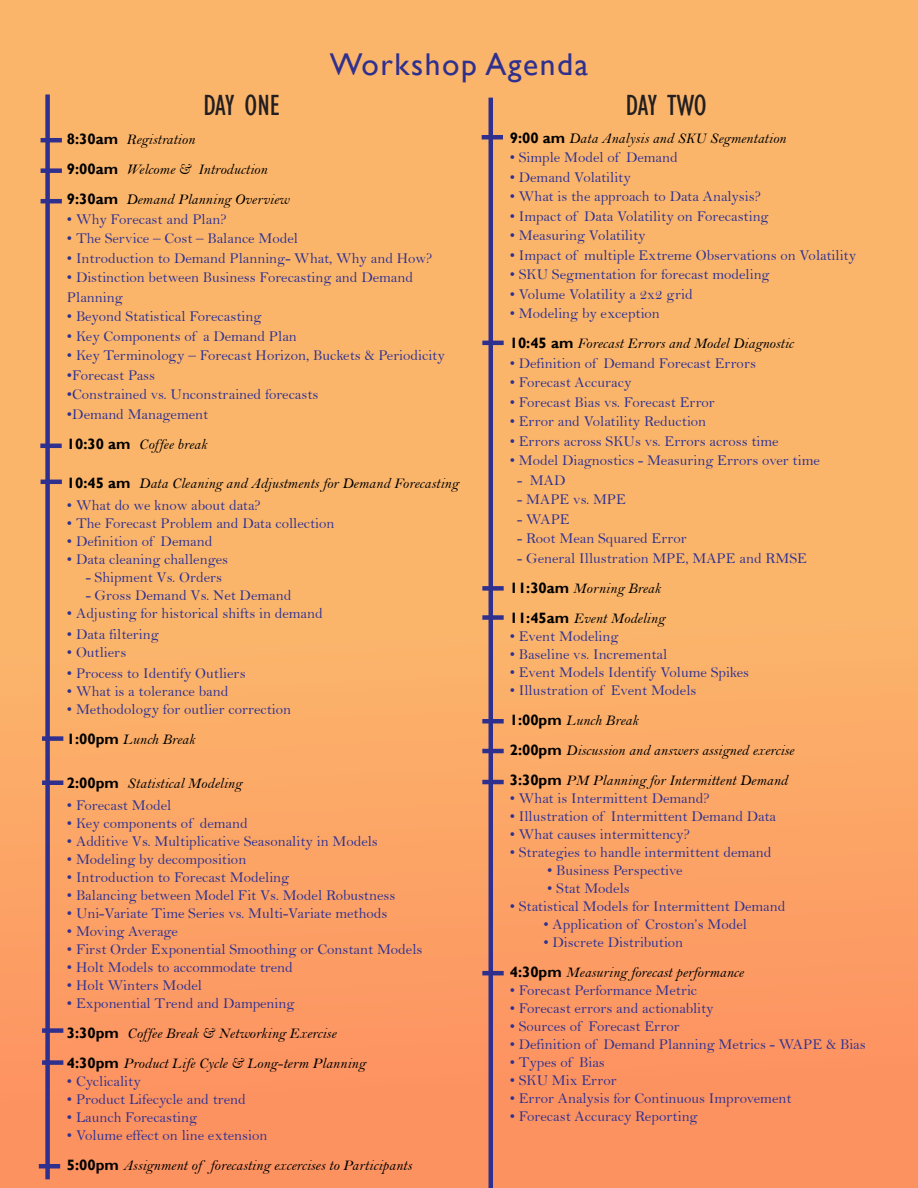
<style>
.page{position:relative;width:918px;height:1188px;background:#fff}
.page>*{position:absolute;margin:0;border:0;box-sizing:border-box;transform-origin:0 0}
.t1{font:31.5px "Gill Sans";letter-spacing:.05em;color:#2f308e}
.t2{font:condensed 30px "Gill Sans";letter-spacing:-.02em;color:#231f20}
.t3{font:15px/19.5px "Bell";color:#2e3192}
.t4{font:15px "Bell MT Italic";color:#000}
.s1{font-family:"Gill Sans";font-weight:700}
</style>
<div class="page">
<div style="left:0;top:0;width:918px;height:1188px;background:linear-gradient(to bottom,#fabf6e,#fc9763)"></div>
<div style="left:45px;top:94px;width:5px;height:1085px;background:#2f308e"></div>
<hr style="left:489px;top:98px;width:4px;height:1090px;background:#2f308e">
<hr style="left:41px;top:138px;width:21px;height:4px;background:#2f308e">
<div style="left:41px;top:168px;width:21px;height:5px;background:#2f308e"></div>
<hr style="left:41px;top:199px;width:21px;height:4px;background:#2f308e">
<hr style="left:40px;top:444px;width:22px;height:4px;background:#2f308e">
<hr style="left:41px;top:480px;width:21px;height:4px;background:#2f308e">
<div style="left:42px;top:736px;width:21px;height:5px;background:#2f308e"></div>
<div style="left:42px;top:780px;width:21px;height:5px;background:#2f308e"></div>
<div style="left:42px;top:1028px;width:21px;height:5px;background:#2f308e"></div>
<div style="left:42px;top:1060px;width:21px;height:5px;background:#2f308e"></div>
<hr style="left:482px;top:135px;width:21px;height:4px;background:#2f308e">
<hr style="left:482px;top:341px;width:22px;height:4px;background:#2f308e">
<div style="left:482px;top:586px;width:22px;height:5px;background:#2f308e"></div>
<div style="left:482px;top:615px;width:22px;height:5px;background:#2f308e"></div>
<div style="left:482px;top:719px;width:22px;height:5px;background:#2f308e"></div>
<hr style="left:482px;top:749px;width:22px;height:4px;background:#2f308e">
<hr style="left:482px;top:780px;width:22px;height:4px;background:#2f308e">
<hr style="left:482px;top:971px;width:22px;height:4px;background:#2f308e">
<hr style="left:39px;top:1164px;width:21px;height:4px;background:#2f308e">
<p class="t1" style="left:330px;top:46px;width:260px">Workshop Agenda</p>
<p class="t2" style="left:203px;top:88px;width:79px">DAY ONE</p>
<p class="t2" style="left:626px;top:88px;width:82px">DAY TWO</p>
<p class="t4" style="left:67px;top:131px;width:129px"><span class="s1">8:30am</span> Registration</p>
<p class="t4" style="left:67px;top:161px;width:202px"><span class="s1">9:00am</span> Welcome &amp; Introduction</p>
<p class="t4" style="left:67px;top:191px;width:224px"><span class="s1">9:30am</span> Demand Planning Overview</p>
<p class="t3" style="left:67px;top:209px;width:161px">• Why Forecast and Plan?</p>
<p class="t3" style="left:67px;top:229px;width:233px">• The Service – Cost – Balance Model</p>
<p class="t3" style="left:67px;top:248px;width:367px">• Introduction to Demand Planning- What, Why and How?</p>
<p class="t3" style="left:67px;top:268px;width:348px">• Distinction between Business Forecasting and Demand<br>Planning</p>
<p class="t3" style="left:67px;top:307px;width:196px">• Beyond Statistical Forecasting</p>
<p class="t3" style="left:67px;top:326px;width:231px">• Key Components of a Demand Plan</p>
<p class="t3" style="left:67px;top:346px;width:379px">• Key Terminology – Forecast Horizon, Buckets &amp; Periodicity</p>
<p class="t3" style="left:67px;top:365px;width:90px">•Forecast Pass</p>
<p class="t3" style="left:67px;top:385px;width:253px">•Constrained vs. Unconstrained forecasts</p>
<p class="t3" style="left:67px;top:404px;width:143px">•Demand Management</p>
<p class="t4" style="left:67px;top:435px;width:142px"><span class="s1">10:30 am</span> Coffee break</p>
<p class="t4" style="left:67px;top:474px;width:393px"><span class="s1">10:45 am</span> Data Cleaning and Adjustments for Demand Forecasting</p>
<p class="t3" style="left:67px;top:496px;width:196px">• What do we know about data?</p>
<p class="t3" style="left:67px;top:514px;width:269px">• The Forecast Problem and Data collection</p>
<p class="t3" style="left:67px;top:532px;width:147px">• Definition of Demand</p>
<p class="t3" style="left:67px;top:550px;width:163px">• Data cleaning challenges</p>
<p class="t3" style="left:86px;top:568px;width:138px">- Shipment Vs. Orders</p>
<p class="t3" style="left:86px;top:586px;width:207px">- Gross Demand Vs. Net Demand</p>
<p class="t3" style="left:67px;top:604px;width:257px">• Adjusting for historical shifts in demand</p>
<p class="t3" style="left:67px;top:625px;width:93px">• Data filtering</p>
<p class="t3" style="left:67px;top:643px;width:61px">• Outliers</p>
<p class="t3" style="left:67px;top:664px;width:180px">• Process to Identify Outliers</p>
<p class="t3" style="left:67px;top:682px;width:163px">• What is a tolerance band</p>
<p class="t3" style="left:67px;top:700px;width:226px">• Methodology for outlier correction</p>
<p class="t4" style="left:67px;top:731px;width:130px"><span class="s1">1:00pm</span> Lunch Break</p>
<p class="t4" style="left:67px;top:774px;width:176px"><span class="s1">2:00pm</span> Statistical Modeling</p>
<p class="t3" style="left:67px;top:796px;width:106px">• Forecast Model</p>
<p class="t3" style="left:67px;top:814px;width:182px">• Key components of demand</p>
<p class="t3" style="left:67px;top:832px;width:312px">• Additive Vs. Multiplicative Seasonality in Models</p>
<p class="t3" style="left:67px;top:850px;width:181px">• Modeling by decomposition</p>
<p class="t3" style="left:67px;top:868px;width:224px">• Introduction to Forecast Modeling</p>
<p class="t3" style="left:67px;top:886px;width:330px">• Balancing between Model Fit Vs. Model Robustness</p>
<p class="t3" style="left:67px;top:904px;width:322px">• Uni-Variate Time Series vs. Multi-Variate methods</p>
<p class="t3" style="left:67px;top:922px;width:113px">• Moving Average</p>
<p class="t3" style="left:67px;top:940px;width:357px">• First Order Exponential Smoothing or Constant Models</p>
<p class="t3" style="left:67px;top:958px;width:227px">• Holt Models to accommodate trend</p>
<p class="t3" style="left:67px;top:976px;width:137px">• Holt Winters Model</p>
<p class="t3" style="left:67px;top:994px;width:229px">• Exponential Trend and Dampening</p>
<p class="t4" style="left:67px;top:1025px;width:271px"><span class="s1">3:30pm</span> Coffee Break &amp; Networking Exercise</p>
<p class="t4" style="left:67px;top:1055px;width:300px"><span class="s1">4:30pm</span> Product Life Cycle &amp; Long-term Planning</p>
<p class="t3" style="left:67px;top:1072px;width:75px">• Cyclicality</p>
<p class="t3" style="left:67px;top:1090px;width:180px">• Product Lifecycle and trend</p>
<p class="t3" style="left:67px;top:1108px;width:132px">• Launch Forecasting</p>
<p class="t3" style="left:67px;top:1126px;width:202px">• Volume effect on line extension</p>
<p class="t4" style="left:67px;top:1157px;width:346px"><span class="s1">5:00pm</span> Assignment of forecasting excercises to Participants</p>
<p class="t4" style="left:510px;top:129px;width:278px"><span class="s1">9:00 am</span> Data Analysis and SKU Segmentation</p>
<p class="t3" style="left:510px;top:148px;width:170px">• Simple Model of Demand</p>
<p class="t3" style="left:510px;top:167px;width:123px">• Demand Volatility</p>
<p class="t3" style="left:510px;top:187px;width:253px">• What is the approach to Data Analysis?</p>
<p class="t3" style="left:510px;top:206px;width:261px">• Impact of Data Volatility on Forecasting</p>
<p class="t3" style="left:510px;top:226px;width:137px">• Measuring Volatility</p>
<p class="t3" style="left:510px;top:245px;width:348px">• Impact of multiple Extreme Observations on Volatility</p>
<p class="t3" style="left:510px;top:265px;width:262px">• SKU Segmentation for forecast modeling</p>
<p class="t3" style="left:510px;top:284px;width:184px">• Volume Volatility a 2x2 grid</p>
<p class="t3" style="left:510px;top:304px;width:152px">• Modeling by exception</p>
<p class="t4" style="left:510px;top:335px;width:285px"><span class="s1">10:45 am</span> Forecast Errors and Model Diagnostic</p>
<p class="t3" style="left:510px;top:353px;width:248px">• Definition of Demand Forecast Errors</p>
<p class="t3" style="left:510px;top:373px;width:123px">• Forecast Accuracy</p>
<p class="t3" style="left:510px;top:392px;width:207px">• Forecast Bias vs. Forecast Error</p>
<p class="t3" style="left:510px;top:412px;width:198px">• Error and Volatility Reduction</p>
<p class="t3" style="left:510px;top:431px;width:270px">• Errors across SKUs vs. Errors across time</p>
<p class="t3" style="left:510px;top:451px;width:312px">• Model Diagnostics - Measuring Errors over time</p>
<p class="t3" style="left:517px;top:470px;width:50px">- MAD</p>
<p class="t3" style="left:517px;top:490px;width:110px">- MAPE vs. MPE</p>
<p class="t3" style="left:517px;top:509px;width:54px">- WAPE</p>
<p class="t3" style="left:517px;top:529px;width:171px">- Root Mean Squared Error</p>
<p class="t3" style="left:517px;top:548px;width:291px">- General Illustration MPE, MAPE and RMSE</p>
<p class="t4" style="left:510px;top:579px;width:152px"><span class="s1">11:30am</span> Morning Break</p>
<p class="t4" style="left:510px;top:609px;width:156px"><span class="s1">11:45am</span> Event Modeling</p>
<p class="t3" style="left:510px;top:626px;width:110px">• Event Modeling</p>
<p class="t3" style="left:510px;top:644px;width:159px">• Baseline vs. Incremental</p>
<p class="t3" style="left:510px;top:662px;width:241px">• Event Models Identify Volume Spikes</p>
<p class="t3" style="left:510px;top:680px;width:188px">• Illustration of Event Models</p>
<p class="t4" style="left:510px;top:711px;width:130px"><span class="s1">1:00pm</span> Lunch Break</p>
<p class="t4" style="left:510px;top:741px;width:286px"><span class="s1">2:00pm</span> Discussion and answers assigned exercise</p>
<p class="t4" style="left:510px;top:771px;width:279px"><span class="s1">3:30pm</span> PM Planning for Intermittent Demand</p>
<p class="t3" style="left:510px;top:788px;width:202px">• What is Intermittent Demand?</p>
<p class="t3" style="left:510px;top:806px;width:268px">• Illustration of Intermittent Demand Data</p>
<p class="t3" style="left:510px;top:824px;width:182px">• What causes intermittency?</p>
<p class="t3" style="left:510px;top:842px;width:263px">• Strategies to handle intermittent demand</p>
<p class="t3" style="left:547px;top:860px;width:137px">• Business Perspective</p>
<p class="t3" style="left:547px;top:878px;width:84px">• Stat Models</p>
<p class="t3" style="left:510px;top:896px;width:277px">• Statistical Models for Intermittent Demand</p>
<p class="t3" style="left:544px;top:914px;width:205px">• Application of Croston’s Model</p>
<p class="t3" style="left:544px;top:932px;width:141px">• Discrete Distribution</p>
<p class="t4" style="left:510px;top:963px;width:236px"><span class="s1">4:30pm</span> Measuring forecast performance</p>
<p class="t3" style="left:510px;top:980px;width:189px">• Forecast Performance Metric</p>
<p class="t3" style="left:510px;top:998px;width:206px">• Forecast errors and actionablity</p>
<p class="t3" style="left:510px;top:1016px;width:171px">• Sources of Forecast Error</p>
<p class="t3" style="left:510px;top:1034px;width:358px">• Definition of Demand Planning Metrics - WAPE &amp; Bias</p>
<p class="t3" style="left:510px;top:1052px;width:97px">• Types of Bias</p>
<p class="t3" style="left:510px;top:1070px;width:108px">• SKU Mix Error</p>
<p class="t3" style="left:510px;top:1088px;width:283px">• Error Analysis for Continuous Improvement</p>
<p class="t3" style="left:510px;top:1106px;width:190px">• Forecast Accuracy Reporting</p>
</div>
